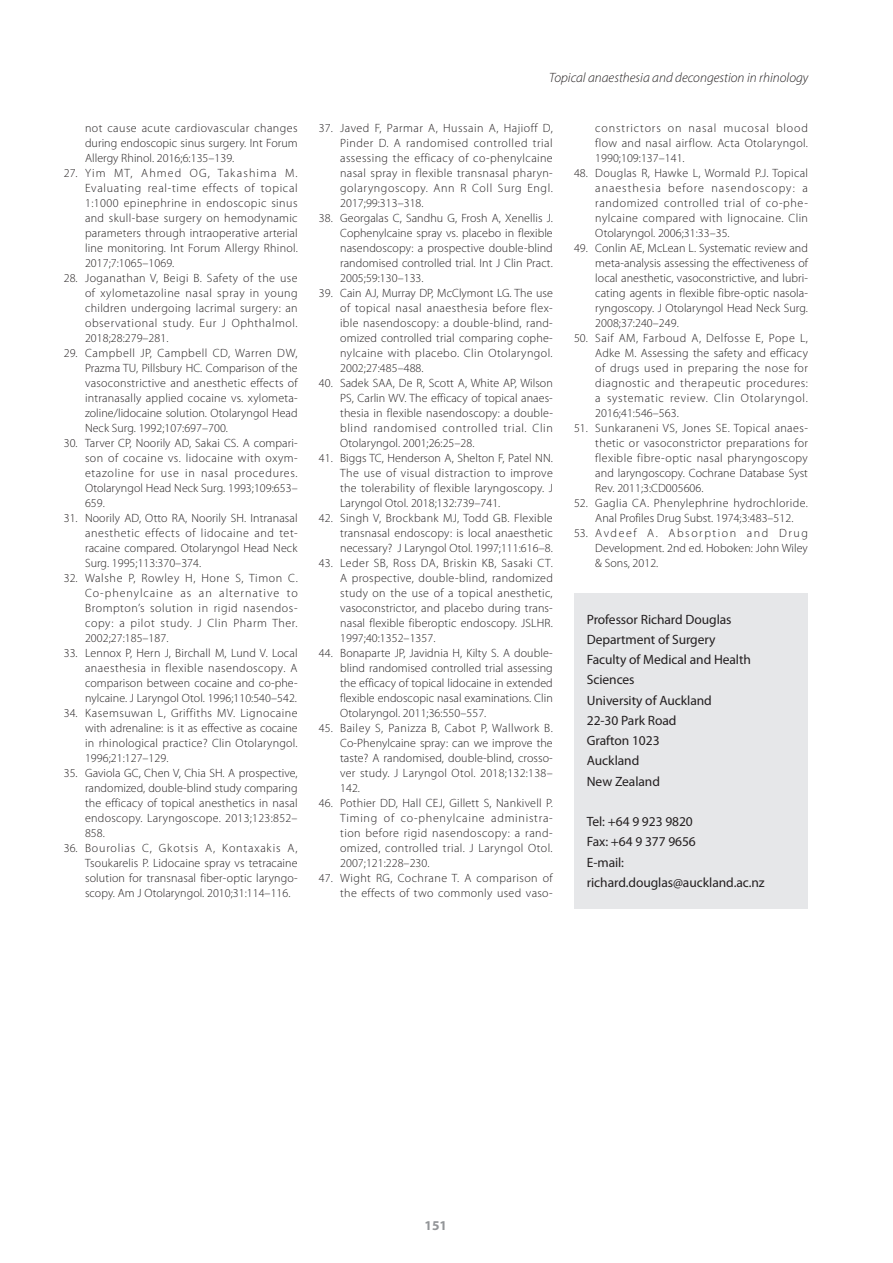
<style>
.page{position:relative;width:893px;height:1263px;background:#fff}
.page>*{position:absolute;margin:0;border:0;box-sizing:border-box;transform-origin:0 0}
.ADRES{font:13.5px "Myriad Pro";letter-spacing:-.005em;color:#231f20}
.t1{font:italic 300 13.5px "Myriad Pro";color:#231f20}
.t2{font:700 13.5px "Myriad Pro";color:#939598}
.t3{font:300 12px/15px "Myriad Pro";letter-spacing:.015em;color:#231f20;text-align:justify}
</style>
<div class="page">
<div style="left:574px;top:593px;width:234px;height:315px;background:#e6e7e9"></div>
<p class="t3" style="left:85px;top:120px;width:214px">not cause acute cardiovascular changes during endoscopic sinus surgery. Int Forum Allergy Rhinol. 2016;6:135–139.</p>
<p class="t3" style="left:85px;top:165px;width:214px;text-indent:-21px">27. Yim MT, Ahmed OG, Takashima M.<br>Evaluating real-time effects of topical 1:1000 epinephrine in endoscopic sinus and skull-base surgery on hemodynamic parameters through intraoperative arterial line monitoring. Int Forum Allergy Rhinol.<br>2017;7:1065–1069.</p>
<p class="t3" style="left:85px;top:270px;width:214px;text-indent:-21px">28. Joganathan V, Beigi B. Safety of the use of xylometazoline nasal spray in young children undergoing lacrimal surgery: an observational study. Eur J Ophthalmol.<br>2018;28:279–281.</p>
<p class="t3" style="left:85px;top:345px;width:214px;text-indent:-21px">29. Campbell JP, Campbell CD, Warren DW, Prazma TU, Pillsbury HC. Comparison of the vasoconstrictive and anesthetic effects of intranasally applied cocaine vs. xylometa&shy;zoline/lidocaine solution. Otolaryngol Head Neck Surg. 1992;107:697–700.</p>
<p class="t3" style="left:85px;top:435px;width:214px;text-indent:-21px">30. Tarver CP, Noorily AD, Sakai CS. A compari&shy;son of cocaine vs. lidocaine with oxym&shy;etazoline for use in nasal procedures.<br>Otolaryngol Head Neck Surg. 1993;109:653– 659.</p>
<p class="t3" style="left:85px;top:510px;width:214px;text-indent:-21px">31. Noorily AD, Otto RA, Noorily SH. Intranasal anesthetic effects of lidocaine and tet&shy;racaine compared. Otolaryngol Head Neck Surg. 1995;113:370–374.</p>
<p class="t3" style="left:85px;top:570px;width:214px;text-indent:-21px">32. Walshe P, Rowley H, Hone S, Timon C.<br>Co-phenylcaine as an alternative to Brompton’s solution in rigid nasendos&shy;copy: a pilot study. J Clin Pharm Ther.<br>2002;27:185–187.</p>
<p class="t3" style="left:85px;top:645px;width:214px;text-indent:-21px">33. Lennox P, Hern J, Birchall M, Lund V. Local anaesthesia in flexible nasendoscopy. A comparison between cocaine and co-phe&shy;nylcaine. J Laryngol Otol. 1996;110:540–542.</p>
<p class="t3" style="left:85px;top:705px;width:214px;text-indent:-21px">34. Kasemsuwan L, Griffiths MV. Lignocaine with adrenaline: is it as effective as cocaine in rhinological practice? Clin Otolaryngol.<br>1996;21:127–129.</p>
<p class="t3" style="left:85px;top:765px;width:214px;text-indent:-21px">35. Gaviola GC, Chen V, Chia SH. A prospective, randomized, double-blind study comparing the efficacy of topical anesthetics in nasal endoscopy. Laryngoscope. 2013;123:852– 858.</p>
<p class="t3" style="left:85px;top:840px;width:214px;text-indent:-21px">36. Bourolias C, Gkotsis A, Kontaxakis A, Tsoukarelis P. Lidocaine spray vs tetracaine solution for transnasal fiber-optic laryngo&shy;scopy. Am J Otolaryngol. 2010;31:114–116.</p>
<p class="t1" style="left:549px;top:70px;width:261px">Topical anaesthesia and decongestion in rhinology</p>
<p class="t3" style="left:340px;top:120px;width:214px;text-indent:-21px">37. Javed F, Parmar A, Hussain A, Hajioff D, Pinder D. A randomised controlled trial assessing the efficacy of co-phenylcaine nasal spray in flexible transnasal pharyn&shy;golaryngoscopy. Ann R Coll Surg Engl.<br>2017;99:313–318.</p>
<p class="t3" style="left:340px;top:210px;width:214px;text-indent:-21px">38. Georgalas C, Sandhu G, Frosh A, Xenellis J.<br>Cophenylcaine spray vs. placebo in flexible nasendoscopy: a prospective double-blind randomised controlled trial. Int J Clin Pract.<br>2005;59:130–133.</p>
<p class="t3" style="left:340px;top:285px;width:214px;text-indent:-21px">39. Cain AJ, Murray DP, McClymont LG. The use of topical nasal anaesthesia before flex&shy;ible nasendoscopy: a double-blind, rand&shy;omized controlled trial comparing cophe&shy;nylcaine with placebo. Clin Otolaryngol.<br>2002;27:485–488.</p>
<p class="t3" style="left:340px;top:375px;width:214px;text-indent:-21px">40. Sadek SAA, De R, Scott A, White AP, Wilson PS, Carlin WV. The efficacy of topical anaes&shy;thesia in flexible nasendoscopy: a double&shy;blind randomised controlled trial. Clin Otolaryngol. 2001;26:25–28.</p>
<p class="t3" style="left:340px;top:450px;width:214px;text-indent:-21px">41. Biggs TC, Henderson A, Shelton F, Patel NN.<br>The use of visual distraction to improve the tolerability of flexible laryngoscopy. J Laryngol Otol. 2018;132:739–741.</p>
<p class="t3" style="left:340px;top:510px;width:214px;text-indent:-21px">42. Singh V, Brockbank MJ, Todd GB. Flexible transnasal endoscopy: is local anaesthetic necessary? J Laryngol Otol. 1997;111:616–8.</p>
<p class="t3" style="left:340px;top:555px;width:214px;text-indent:-21px">43. Leder SB, Ross DA, Briskin KB, Sasaki CT.<br>A prospective, double-blind, randomized study on the use of a topical anesthetic, vasoconstrictor, and placebo during trans&shy;nasal flexible fiberoptic endoscopy. JSLHR.<br>1997;40:1352–1357.</p>
<p class="t3" style="left:340px;top:645px;width:214px;text-indent:-21px">44. Bonaparte JP, Javidnia H, Kilty S. A double&shy;blind randomised controlled trial assessing the efficacy of topical lidocaine in extended flexible endoscopic nasal examinations. Clin Otolaryngol. 2011;36:550–557.</p>
<p class="t3" style="left:340px;top:720px;width:214px;text-indent:-21px">45. Bailey S, Panizza B, Cabot P, Wallwork B.<br>Co-Phenylcaine spray: can we improve the taste? A randomised, double-blind, crosso&shy;ver study. J Laryngol Otol. 2018;132:138– 142.</p>
<p class="t3" style="left:340px;top:795px;width:214px;text-indent:-21px">46. Pothier DD, Hall CEJ, Gillett S, Nankivell P.<br>Timing of co-phenylcaine administra&shy;tion before rigid nasendoscopy: a rand&shy;omized, controlled trial. J Laryngol Otol.<br>2007;121:228–230.</p>
<p class="t3" style="left:319px;top:870px;width:235px;text-align:right">47. Wight RG, Cochrane T. A comparison of the effects of two commonly used vaso-</p>
<p class="t3" style="left:595px;top:120px;width:214px">constrictors on nasal mucosal blood flow and nasal airflow. Acta Otolaryngol.<br>1990;109:137–141.</p>
<p class="t3" style="left:595px;top:165px;width:214px;text-indent:-21px">48. Douglas R, Hawke L, Wormald P.J. Topical anaesthesia before nasendoscopy: a randomized controlled trial of co-phe&shy;nylcaine compared with lignocaine. Clin Otolaryngol. 2006;31:33–35.</p>
<p class="t3" style="left:595px;top:240px;width:214px;text-indent:-21px">49. Conlin AE, McLean L. Systematic review and meta-analysis assessing the effectiveness of local anesthetic, vasoconstrictive, and lubri&shy;cating agents in flexible fibre-optic nasola&shy;ryngoscopy. J Otolaryngol Head Neck Surg.<br>2008;37:240–249.</p>
<p class="t3" style="left:595px;top:330px;width:214px;text-indent:-21px">50. Saif AM, Farboud A, Delfosse E, Pope L, Adke M. Assessing the safety and efficacy of drugs used in preparing the nose for diagnostic and therapeutic procedures: a systematic review. Clin Otolaryngol.<br>2016;41:546–563.</p>
<p class="t3" style="left:595px;top:420px;width:214px;text-indent:-21px">51. Sunkaraneni VS, Jones SE. Topical anaes&shy;thetic or vasoconstrictor preparations for flexible fibre-optic nasal pharyngoscopy and laryngoscopy. Cochrane Database Syst Rev. 2011;3:CD005606.</p>
<p class="t3" style="left:574px;top:495px;width:235px;text-align:center">52. Gaglia CA. Phenylephrine hydrochloride.<br>Anal Profiles Drug Subst. 1974;3:483–512.</p>
<p class="t3" style="left:595px;top:525px;width:214px;text-indent:-21px">53. Avdeef A. Absorption and Drug Development. 2nd ed. Hoboken: John Wiley &amp; Sons, 2012.</p>
<p class="ADRES" style="left:587px;top:612px;width:146px">Professor Richard Douglas</p>
<p class="ADRES" style="left:587px;top:632px;width:130px">Department of Surgery</p>
<p class="ADRES" style="left:587px;top:652px;width:166px">Faculty of Medical and Health</p>
<p class="ADRES" style="left:587px;top:672px;width:49px">Sciences</p>
<p class="ADRES" style="left:587px;top:693px;width:126px">University of Auckland</p>
<p class="ADRES" style="left:587px;top:713px;width:91px">22-30 Park Road</p>
<p class="ADRES" style="left:587px;top:733px;width:74px">Grafton 1023</p>
<p class="ADRES" style="left:587px;top:753px;width:54px">Auckland</p>
<p class="ADRES" style="left:587px;top:774px;width:75px">New Zealand</p>
<p class="ADRES" style="left:587px;top:814px;width:108px">Tel: +64 9 923 9820</p>
<p class="ADRES" style="left:587px;top:834px;width:111px">Fax: +64 9 377 9656</p>
<p class="ADRES" style="left:587px;top:855px;width:39px">E-mail:</p>
<p class="ADRES" style="left:587px;top:875px;width:179px">richard.douglas@auckland.ac.nz</p>
<p class="t2" style="left:425px;top:1218px;width:24px">151</p>
</div>
